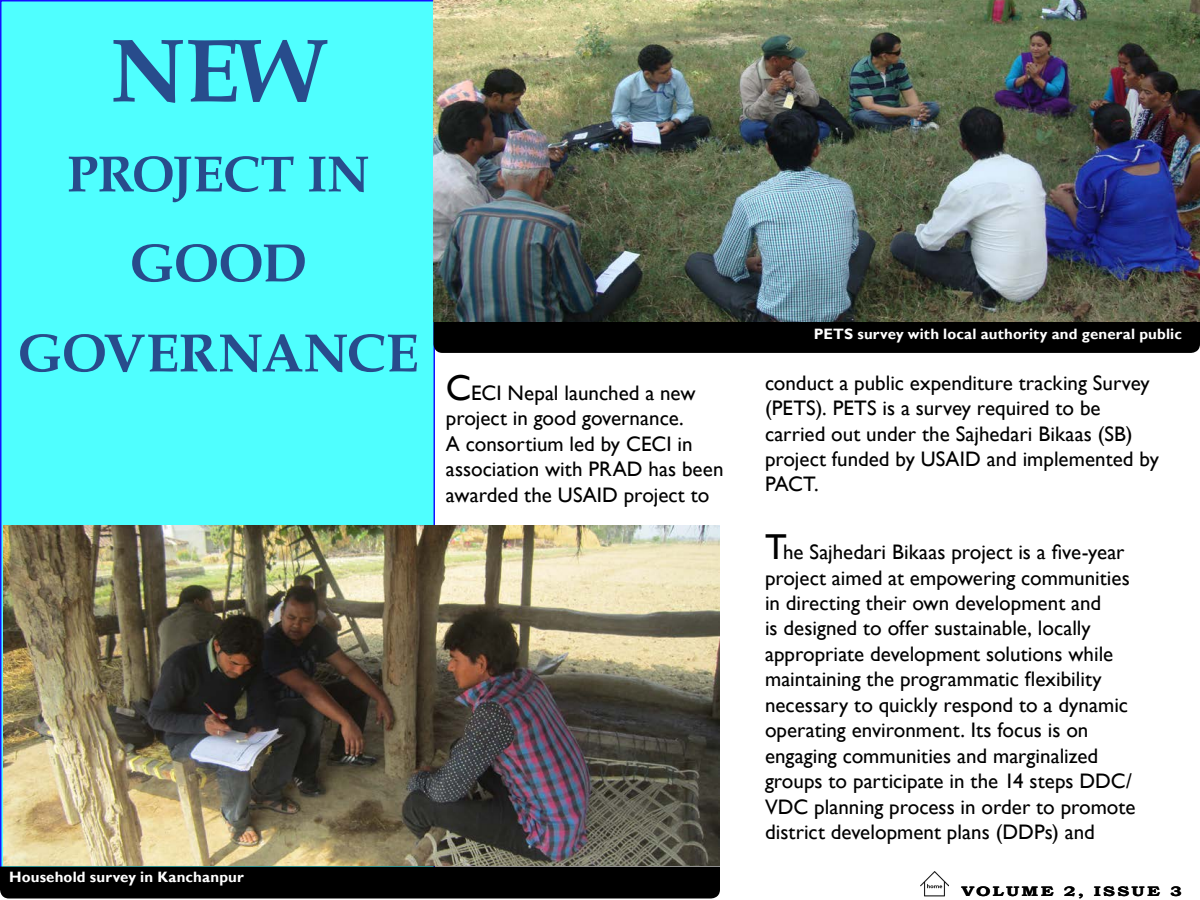
<style>
.page{position:relative;width:1200px;height:900px;background:#fff}
.page>*{position:absolute;margin:0;border:0;box-sizing:border-box;transform-origin:0 0}
.Headers{font:700 90px "Book Antiqua";color:#284c8c}
.Headers-2{font:700 54px "Book Antiqua";letter-spacing:-.01em;color:#284c8c}
.Headers-3{font:700 51px "Book Antiqua";letter-spacing:-.005em;color:#284c8c}
.Main_text{font:21px/25.5px "Gill Sans";color:#000}
.Picture_descriptions{font:700 15px "Gill Sans";letter-spacing:.01em;color:#fff}
.t1{font:700 13.8px "Bookman Old Style";letter-spacing:.12em;color:#000;scale:1.3 1}
.s1{font-size:36px}
</style>
<div class="page">
<div style="left:1px;top:1px;width:433px;height:899px;background:#4fffff"></div>
<div style="left:434px;top:321px;width:766px;height:32px;background:#000"></div>
<div style="left:0;top:884px;width:1200px;height:16px;background:#fff"></div>
<img style="left:3px;top:525px;width:717px;height:341px">
<img style="left:434px;top:0;width:766px;height:321px">
<div style="left:0;top:867px;width:720px;height:31px;background:#000"></div>
<img style="left:921px;top:872px;width:28px;height:25px">
<p class="Headers" style="left:111px;top:9px;width:217px">NEW</p>
<p class="Headers-3" style="left:67px;top:139px;width:304px">PROJECT IN</p>
<p class="Headers-2" style="left:130px;top:226px;width:179px">GOOD</p>
<p class="Headers-2" style="left:18px;top:316px;width:403px">GOVERNANCE</p>
<p class="Main_text" style="left:446px;top:380px;width:279px"><span class="s1">C</span>ECI Nepal launched a new project in good governance.<br>A consortium led by CECI in association with PRAD has been awarded the USAID project to</p>
<p class="Picture_descriptions" style="left:9px;top:868px;width:236px">Household survey in Kanchanpur</p>
<p class="Picture_descriptions" style="left:814px;top:325px;width:370px">PETS survey with local authority and general public</p>
<p class="Main_text" style="left:765px;top:370px;width:395px">conduct a public expenditure tracking Survey (PETS). PETS is a survey required to be carried out under the Sajhedari Bikaas (SB) project funded by USAID and implemented by PACT.</p>
<p class="Main_text" style="left:765px;top:540px;width:372px"><span class="s1">T</span>he Sajhedari Bikaas project is a five-year project aimed at empowering communities in directing their own development and<br>is designed to offer sustainable, locally appropriate development solutions while maintaining the programmatic flexibility necessary to quickly respond to a dynamic operating environment. Its focus is on engaging communities and marginalized groups to participate in the 14 steps DDC/ VDC planning process in order to promote district development plans (DDPs) and</p>
<p class="t1" style="left:962px;top:881px;width:171px">VOLUME 2, ISSUE 3</p>
</div>
